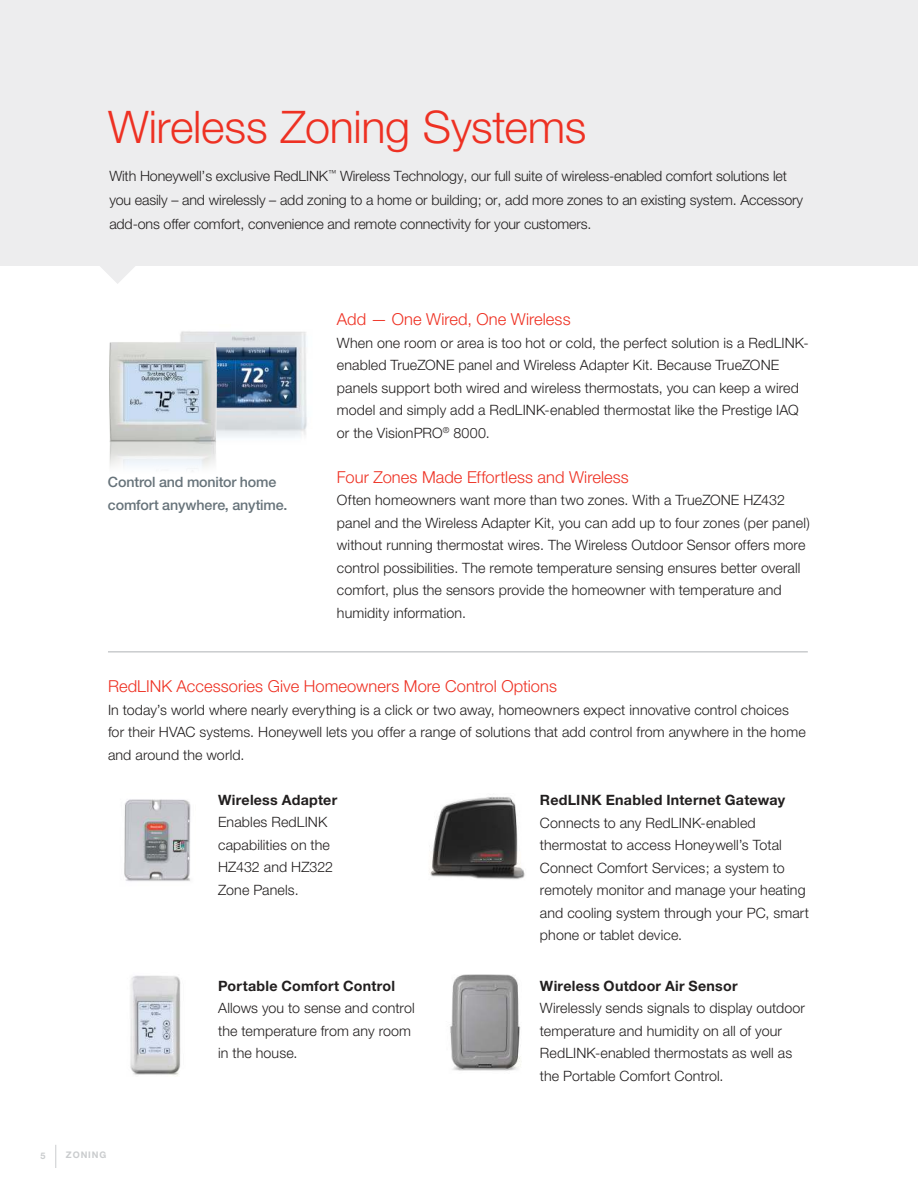
<style>
.page{position:relative;width:918px;height:1188px;background:#fff}
.page>*{position:absolute;margin:0;border:0;box-sizing:border-box;transform-origin:0 0}
.t1{font:300 45px "Helvetica Neue";letter-spacing:-.01em;color:#ee3123}
.t2{font:300 16.5px "Helvetica Neue";letter-spacing:.005em;color:#ee3123}
.t3{font:300 14.25px/22.5px "Helvetica Neue";letter-spacing:.005em;color:#221f1f}
.t4{font:700 14.25px "Helvetica Neue";letter-spacing:.015em;color:#221f1f}
.t5{font:500 14.25px/22.5px "Helvetica Neue";letter-spacing:-.01em;color:#67737a}
.t6{font:700 9.15px "Helvetica Neue";letter-spacing:.1em;color:#caccce}
</style>
<div class="page">
<svg style="left:55px;top:1145px;width:1px;height:23px"></svg>
<div style="left:0;top:0;width:918px;height:266px;background:#ededee"></div>
<svg style="left:100px;top:266px;width:35px;height:18px"></svg>
<hr style="left:108px;top:651px;width:700px;height:2px;background:#caccce">
<img style="left:429px;top:797px;width:96px;height:83px">
<img style="left:450px;top:974px;width:71px;height:97px">
<img style="left:130px;top:975px;width:51px;height:101px">
<img style="left:124px;top:799px;width:67px;height:83px">
<img style="left:180px;top:331px;width:127px;height:107px">
<img style="left:109px;top:339px;width:109px;height:132px">
<h1 class="t1" style="left:108px;top:111px;width:480px">Wireless Zoning Systems</h1>
<p class="t3" style="left:109px;top:165px;width:695px;line-height:24px">With Honeywell’s exclusive RedLINK<sup>™</sup> Wireless Technology, our full suite of wireless-enabled comfort solutions let you easily – and wirelessly – add zoning to a home or building; or, add more zones to an existing system. Accessory add-ons offer comfort, convenience and remote connectivity for your customers.</p>
<p class="t5" style="left:108px;top:472px;width:181px">Control and monitor home comfort anywhere, anytime.</p>
<p class="t2" style="left:337px;top:313px;width:235px">Add — One Wired, One Wireless</p>
<p class="t3" style="left:337px;top:333px;width:473px">When one room or area is too hot or cold, the perfect solution is a RedLINK&shy;enabled TrueZONE panel and Wireless Adapter Kit. Because TrueZONE panels support both wired and wireless thermostats, you can keep a wired model and simply add a RedLINK-enabled thermostat like the Prestige IAQ or the VisionPRO<sup>®</sup> 8000.</p>
<p class="t2" style="left:337px;top:471px;width:293px">Four Zones Made Effortless and Wireless</p>
<p class="t3" style="left:337px;top:490px;width:474px">Often homeowners want more than two zones. With a TrueZONE HZ432 panel and the Wireless Adapter Kit, you can add up to four zones (per panel) without running thermostat wires. The Wireless Outdoor Sensor offers more control possibilities. The remote temperature sensing ensures better overall comfort, plus the sensors provide the homeowner with temperature and humidity information.</p>
<p class="t2" style="left:108px;top:680px;width:450px">RedLINK Accessories Give Homeowners More Control Options</p>
<p class="t3" style="left:108px;top:700px;width:699px">In today’s world where nearly everything is a click or two away, homeowners expect innovative control choices for their HVAC systems. Honeywell lets you offer a range of solutions that add control from anywhere in the home and around the world.</p>
<p class="t4" style="left:218px;top:795px;width:121px">Wireless Adapter</p>
<p class="t3" style="left:218px;top:812px;width:116px">Enables RedLINK capabilities on the<br>HZ432 and HZ322<br>Zone Panels.</p>
<p class="t4" style="left:218px;top:980px;width:179px">Portable Comfort Control</p>
<p class="t3" style="left:218px;top:998px;width:198px">Allows you to sense and control the temperature from any room in the house.</p>
<p class="t4" style="left:540px;top:795px;width:247px">RedLINK Enabled Internet Gateway</p>
<p class="t3" style="left:540px;top:813px;width:271px">Connects to any RedLINK-enabled thermostat to access Honeywell’s Total Connect Comfort Services; a system to remotely monitor and manage your heating and cooling system through your PC, smart phone or tablet device.</p>
<p class="t4" style="left:540px;top:980px;width:199px">Wireless Outdoor Air Sensor</p>
<p class="t3" style="left:540px;top:998px;width:267px">Wirelessly sends signals to display outdoor temperature and humidity on all of your RedLINK-enabled thermostats as well as the Portable Comfort Control.</p>
<p class="t6" style="left:41px;top:1152px;width:7px">5</p>
<p class="t6" style="left:66px;top:1152px;width:42px">ZONING</p>
</div>
